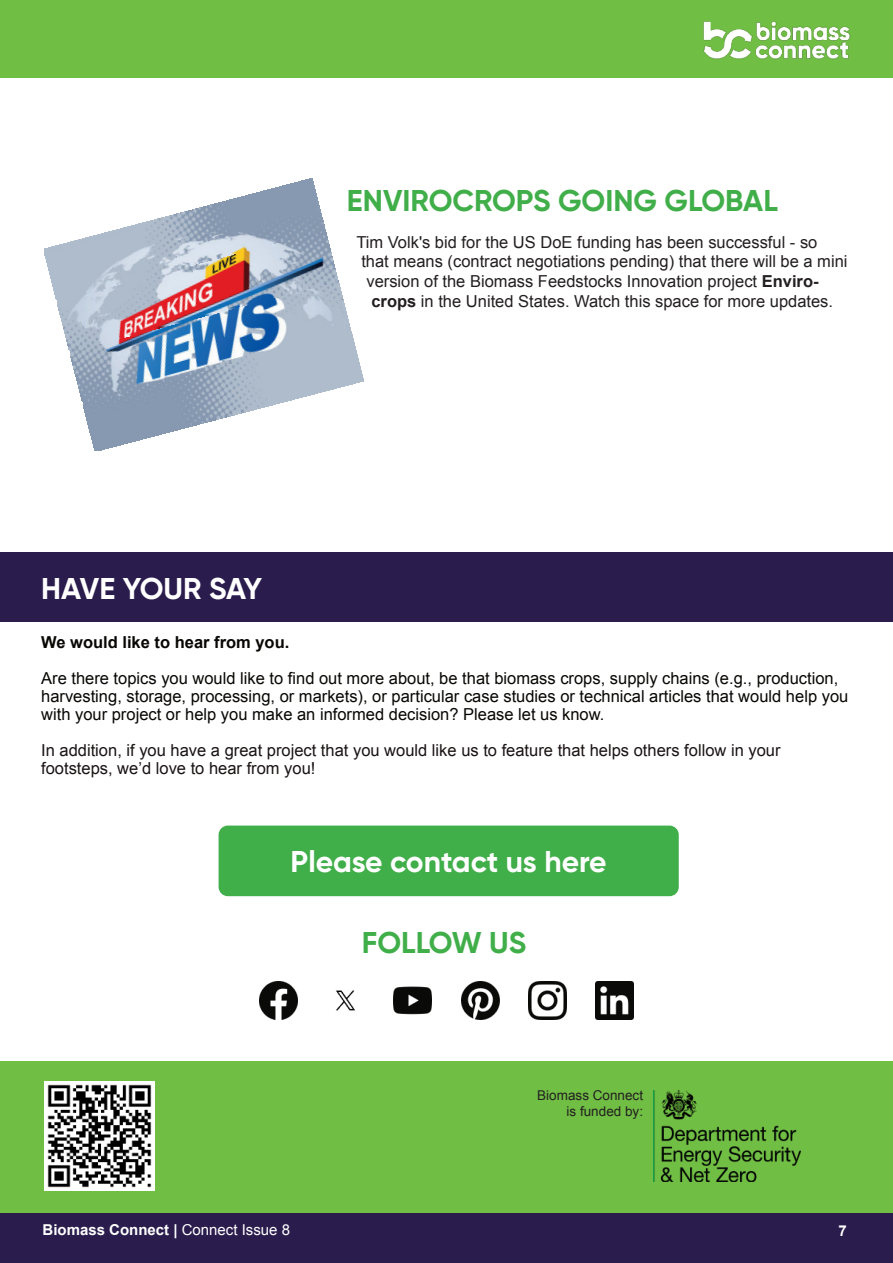
<style>
.page{position:relative;width:893px;height:1263px;background:#fff}
.page>*{position:absolute;margin:0;border:0;box-sizing:border-box;transform-origin:0 0}
.t1{font:700 30px "Gilroy";color:#40ae49}
.t2{font:700 30px "Gilroy";letter-spacing:-.005em;color:#fff}
.t3{font:16.5px/18px "Arial";color:#080704}
.t4{font:16.5px "Arial";color:#231f20}
.t5{font:16.5px/18px "Arial";color:#1a1314}
.t6{font:700 16.5px "Arial";color:#080704}
.t7{font:700 15px "Arial";color:#fff}
.t8{font:13.5px/16.2px "Arial";color:#231f20;text-align:right}
.s1{font-weight:700}
.s2{font-weight:400}
</style>
<div class="page">
<div style="left:0;top:1060px;width:893px;height:153px;background:#70be44"></div>
<div style="left:0;top:552px;width:893px;height:70px;background:#2a1c4d"></div>
<div style="left:0;top:1213px;width:893px;height:50px;background:#2a1c4d"></div>
<div style="left:0;top:0;width:893px;height:78px;background:#70be44"></div>
<img style="left:704px;top:21px;width:146px;height:38px">
<img style="left:595px;top:982px;width:38px;height:38px">
<img style="left:528px;top:982px;width:38px;height:38px">
<img style="left:461px;top:982px;width:38px;height:38px">
<img style="left:394px;top:986px;width:38px;height:29px">
<img style="left:336px;top:990px;width:19px;height:21px">
<img style="left:259px;top:982px;width:39px;height:38px">
<img style="left:653px;top:1090px;width:148px;height:91px">
<img style="left:45px;top:1081px;width:109px;height:110px">
<div style="left:219px;top:825px;width:460px;height:71px;background:#40ae49;border:2px solid #40ae49;border-radius:9px"></div>
<img style="left:83px;top:331px;width:280px;height:120px">
<img style="left:70px;top:280px;width:281px;height:122px">
<img style="left:57px;top:230px;width:281px;height:121px">
<img style="left:44px;top:179px;width:281px;height:121px">
<h1 class="t1" style="left:347px;top:182px;width:432px">ENVIROCROPS GOING GLOBAL</h1>
<p class="t4" style="left:356px;top:231px;width:463px">Tim Volk's bid for the US DoE funding has been successful - so</p>
<p class="t4" style="left:361px;top:251px;width:488px">that means (contract negotiations pending) that there will be a mini</p>
<p class="t4" style="left:366px;top:271px;width:454px">version of the Biomass Feedstocks Innovation project <span class="s1">Enviro-</span></p>
<p class="t4" style="left:371px;top:290px;width:463px"><span class="s1">crops</span> in the United States. Watch this space for more updates.</p>
<h1 class="t2" style="left:41px;top:570px;width:222px">HAVE YOUR SAY</h1>
<p class="t6" style="left:41px;top:631px;width:250px">We would like to hear from you.</p>
<p class="t3" style="left:41px;top:669px;width:809px">Are there topics you would like to find out more about, be that biomass crops, supply chains (e.g., production, harvesting, storage, processing, or markets), or particular case studies or technical articles that would help you with your project or help you make an informed decision? Please let us know.</p>
<p class="t5" style="left:41px;top:741px;width:741px">In addition, if you have a great project that you would like us to feature that helps others follow in your footsteps, we’d love to hear from you!</p>
<h1 class="t2" style="left:291px;top:842px;width:318px">Please contact us here</h1>
<h1 class="t1" style="left:362px;top:924px;width:166px">FOLLOW US</h1>
<p class="t8" style="left:537px;top:1087px;width:107px">Biomass Connect is funded by:</p>
<p class="t7" style="left:43px;top:1220px;width:249px">Biomass Connect | <span class="s2">Connect Issue 8</span></p>
<p class="t7" style="left:839px;top:1221px;width:10px">7</p>
</div>
